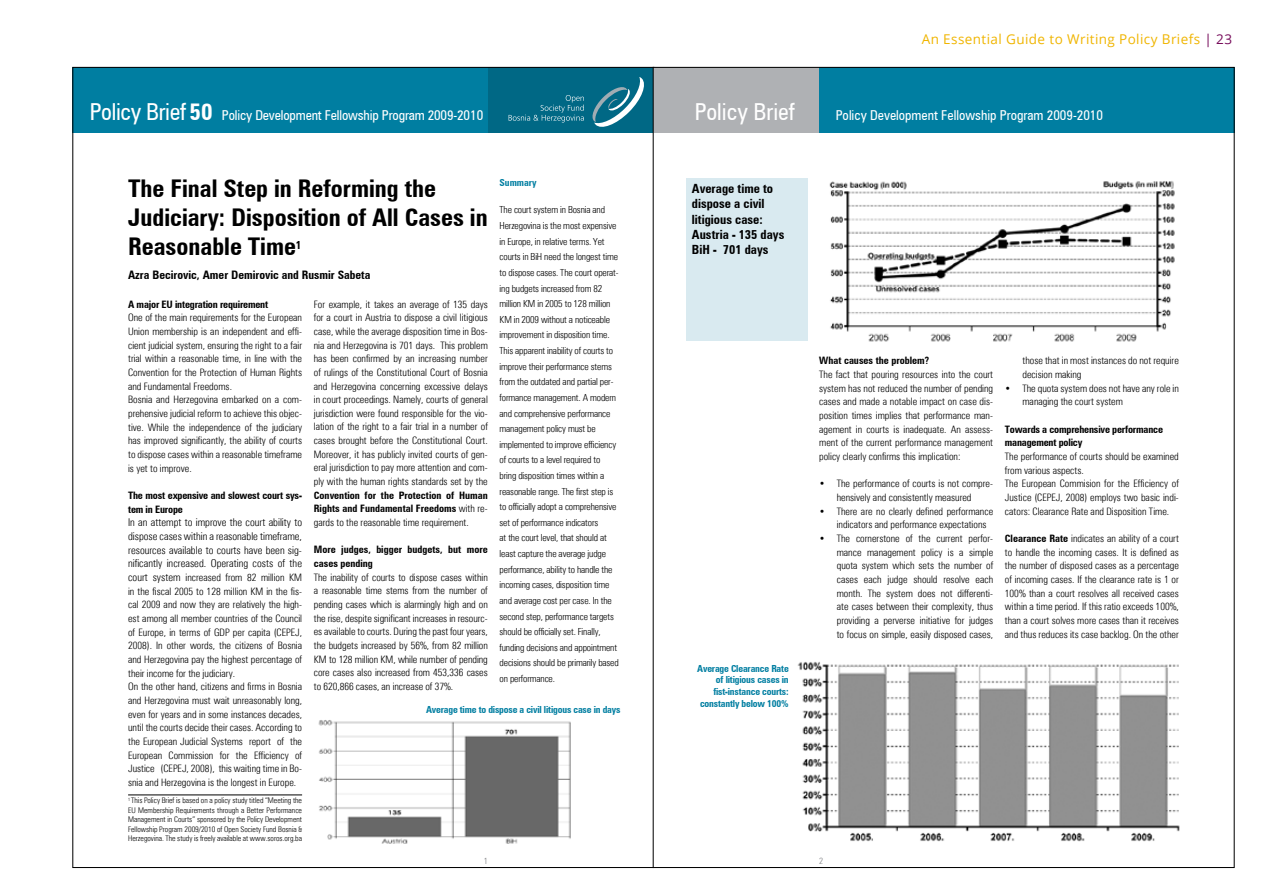
<style>
.page{position:relative;width:1263px;height:893px;background:#fff}
.page>*{position:absolute;margin:0;border:0;box-sizing:border-box;transform-origin:0 0}
.t1{font:700 condensed 24.45px/29.2px "Zurich BT";color:#000}
.t2{font:condensed 23.4px "Zurich BT";letter-spacing:-.01em;color:#fff}
.t3{font:condensed 13.65px "Zurich BT";color:#fff}
.t4{font:13.5px "Open Sans";letter-spacing:.03em;color:#f0b500}
.t5{font:700 condensed 12.75px/15.3px "Zurich BT";color:#000}
.t6{font:700 condensed 11.7px "Zurich BT";color:#000}
.t7{font:300 condensed 10.8px/13.6px "Zurich BT";color:#000;text-align:justify}
.t8{font:300 condensed 10.2px/13.6px "Zurich BT";color:#000}
.t9{font:700 condensed 10.2px/13.6px "Zurich BT";letter-spacing:-.015em;color:#000}
.t10{font:300 condensed 9.75px/15.6px "Zurich BT";letter-spacing:-.015em;color:#000}
.t11{font:700 condensed 9.75px/11.7px "Zurich BT";letter-spacing:-.015em;color:#007ea1;text-align:right}
.t12{font:300 condensed 8.85px "Zurich BT";color:#808285}
.t13{font:300 condensed 7.8px/9.3px "Zurich BT";color:#000;text-align:justify}
.s1{font-weight:700}
.s2{font-weight:300}
.s3{font-size:10.8px}
.s4{color:#760b5a}
</style>
<div class="page">
<div style="left:488px;top:67px;width:166px;height:66px;background:#006885"></div>
<div style="left:73px;top:67px;width:415px;height:66px;background:#007ea1"></div>
<svg style="left:592px;top:77px;width:52px;height:50px"></svg>
<svg style="left:509px;top:95px;width:75px;height:27px"></svg>
<hr style="left:128px;top:795px;width:174px;height:1px;background:#000">
<img style="left:318px;top:720px;width:253px;height:124px">
<div style="left:653px;top:67px;width:166px;height:66px;background:#afb1b4"></div>
<div style="left:819px;top:67px;width:415px;height:66px;background:#007ea1"></div>
<div style="left:686px;top:178px;width:121px;height:163px;background:#d9eaf0"></div>
<img style="left:829px;top:181px;width:346px;height:161px">
<img style="left:797px;top:661px;width:383px;height:181px">
<h2 class="t2" style="left:90px;top:97px;width:124px">Policy Brief <span class="s1">50</span></h2>
<h3 class="t3" style="left:222px;top:107px;width:263px">Policy Development Fellowship Program 2009-2010</h3>
<p class="t11" style="left:500px;top:176px;width:39px">Summary</p>
<p class="t10" style="left:500px;top:202px;width:121px">The court system in Bosnia and<br>Herzegovina is the most expensive in Europe, in relative terms. Yet courts in BiH need the longest time to dispose cases. The court operat&shy;ing budgets increased from 82 million KM in 2005 to 128 million<br>KM in 2009 without a noticeable improvement in disposition time.<br>This apparent inability of courts to improve their performance stems from the outdated and partial per&shy;formance management. A modern and comprehensive performance management policy must be implemented to improve efficiency of courts to a level required to bring disposition times within a reasonable range. The first step is to officially adopt a comprehensive set of performance indicators<br>at the court level, that should at least capture the average judge performance, ability to handle the incoming cases, disposition time and average cost per case. In the second step, performance targets should be officially set. Finally, funding decisions and appointment decisions should be primarily based on performance.</p>
<h1 class="t1" style="left:128px;top:173px;width:361px">The Final Step in Reforming the<br>Judiciary: Disposition of All Cases in<br>Reasonable Time<sup>1</sup></h1>
<p class="t6" style="left:128px;top:267px;width:244px">Azra Becirovic, Amer Demirovic and Rusmir Sabeta</p>
<p class="t8" style="left:314px;top:297px;width:176px;text-align:justify">For example, it takes an average of 135 days for a court in Austria to dispose a civil litigious case, while the average disposition time in Bos&shy;nia and Herzegovina is 701 days. This problem has been confirmed by an increasing number of rulings of the Constitutional Court of Bosnia and Herzegovina concerning excessive delays in court proceedings. Namely, courts of general jurisdiction were found responsible for the vio&shy;lation of the right to a fair trial in a number of cases brought before the Constitutional Court.<br>Moreover, it has publicly invited courts of gen&shy;eral jurisdiction to pay more attention and com&shy;ply with the human rights standards set by the</p>
<p class="t9" style="left:314px;top:488px;width:175px;text-align:justify">Convention for the Protection of Human Rights and Fundamental Freedoms <span class="s2">with re&shy;gards to the reasonable time requirement.</span></p>
<p class="t9" style="left:314px;top:543px;width:175px">More judges, bigger budgets, but more cases pending</p>
<p class="t8" style="left:314px;top:570px;width:176px;text-align:justify">The inability of courts to dispose cases within a reasonable time stems from the number of pending cases which is alarmingly high and on the rise, despite significant increases in resourc&shy;es available to courts. During the past four years, the budgets increased by 56%, from 82 million KM to 128 million KM, while number of pending core cases also increased from 453,336 cases to 620,866 cases, an increase of 37%.</p>
<p class="t9" style="left:128px;top:297px;width:142px">A major EU integration requirement</p>
<p class="t8" style="left:128px;top:311px;width:176px">One of the main requirements for the European Union membership is an independent and effi&shy;cient judicial system, ensuring the right to a fair trial within a reasonable time, in line with the Convention for the Protection of Human Rights and Fundamental Freedoms.<br>Bosnia and Herzegovina embarked on a com&shy;prehensive judicial reform to achieve this objec&shy;tive. While the independence of the judiciary has improved significantly, the ability of courts to dispose cases within a reasonable timeframe is yet to improve.</p>
<p class="t9" style="left:128px;top:488px;width:175px">The most expensive and slowest court sys&shy;tem in Europe</p>
<p class="t7" style="left:128px;top:515px;width:175px">In an attempt to improve the court ability to dispose cases within a reasonable timeframe, resources available to courts have been sig&shy;nificantly increased. Operating costs of the</p>
<p class="t8" style="left:128px;top:570px;width:176px"><span class="s3">court system</span> increased from 82 million KM in the fiscal 2005 to 128 million KM in the fis&shy;cal 2009 and now they are relatively the high&shy;est among all member countries of the Council of Europe, in terms of GDP per capita (CEPEJ, 2008). In other words, the citizens of Bosnia and Herzegovina pay the highest percentage of their income for the judiciary.<br>On the other hand, citizens and firms in Bosnia and Herzegovina must wait unreasonably long, even for years and in some instances decades, until the courts decide their cases. According to the European Judicial Systems report of the European Commission for the Efficiency of Justice (CEPEJ, 2008), this waiting time in Bo&shy;snia and Herzegovina is the longest in Europe.</p>
<p class="t11" style="left:426px;top:703px;width:196px">Average time to dispose a civil litigous case in days</p>
<p class="t13" style="left:128px;top:796px;width:176px"><sup>1</sup> This Policy Brief is based on a policy study titled “Meeting the EU Membership Requirements through a Better Performance Management in Courts” sponsored by the Policy Development Fellowship Program 2009/2010 of Open Society Fund Bosnia &amp; Herzegovina. The study is freely available at www.soros.org.ba</p>
<p class="t12" style="left:484px;top:855px;width:6px">1</p>
<h2 class="t2" style="left:695px;top:97px;width:102px">Policy Brief</h2>
<p class="t5" style="left:692px;top:181px;width:94px">Average time to dispose a civil litigious case:<br>Austria - 135 days<br>BiH - 701 days</p>
<h3 class="t4" style="left:922px;top:30px;width:312px">An Essential Guide to Writing Policy Briefs <span class="s4">| 23</span></h3>
<h3 class="t3" style="left:836px;top:107px;width:269px">Policy Development Fellowship Program 2009-2010</h3>
<p class="t11" style="left:697px;top:662px;width:93px">Average Clearance Rate of litigious cases in fist-instance courts: constantly below 100%</p>
<p class="t9" style="left:819px;top:354px;width:111px">What causes the problem?</p>
<p class="t8" style="left:819px;top:367px;width:176px;text-align:justify">The fact that pouring resources into the court system has not reduced the number of pending cases and made a notable impact on case dis&shy;position times implies that performance man&shy;agement in courts is inadequate. An assess&shy;ment of the current performance management policy clearly confirms this implication:</p>
<p class="t8" style="left:819px;top:477px;width:175px;text-align:center">• The performance of courts is not compre&shy;hensively and consistently measured</p>
<p class="t8" style="left:837px;top:504px;width:158px;text-indent:-18px">• There are no clearly defined performance indicators and performance expectations</p>
<p class="t8" style="left:837px;top:531px;width:158px;text-align:justify;text-indent:-18px">• The cornerstone of the current perfor&shy;mance management policy is a simple quota system which sets the number of cases each judge should resolve each month. The system does not differenti&shy;ate cases between their complexity, thus providing a perverse initiative for judges to focus on simple, easily disposed cases,</p>
<p class="t8" style="left:1022px;top:354px;width:158px">those that in most instances do not require decision making</p>
<p class="t8" style="left:1022px;top:381px;width:158px;text-indent:-18px">• The quota system does not have any role in managing the court system</p>
<p class="t9" style="left:1005px;top:422px;width:160px">Towards a comprehensive performance management policy</p>
<p class="t8" style="left:1005px;top:449px;width:175px">The performance of courts should be examined from various aspects.<br>The European Commision for the Efficiency of Justice (CEPEJ, 2008) employs two basic indi&shy;cators: Clearance Rate and Disposition Time.</p>
<p class="t8" style="left:1005px;top:531px;width:176px;text-align:justify"><span class="s1">Clearance Rate</span> indicates an ability of a court to handle the incoming cases. It is defined as the number of disposed cases as a percentage of incoming cases. If the clearance rate is 1 or 100% than a court resolves all received cases within a time period. If this ratio exceeds 100%, than a court solves more cases than it receives and thus reduces its case backlog. On the other</p>
<p class="t12" style="left:819px;top:855px;width:6px">2</p>
</div>
